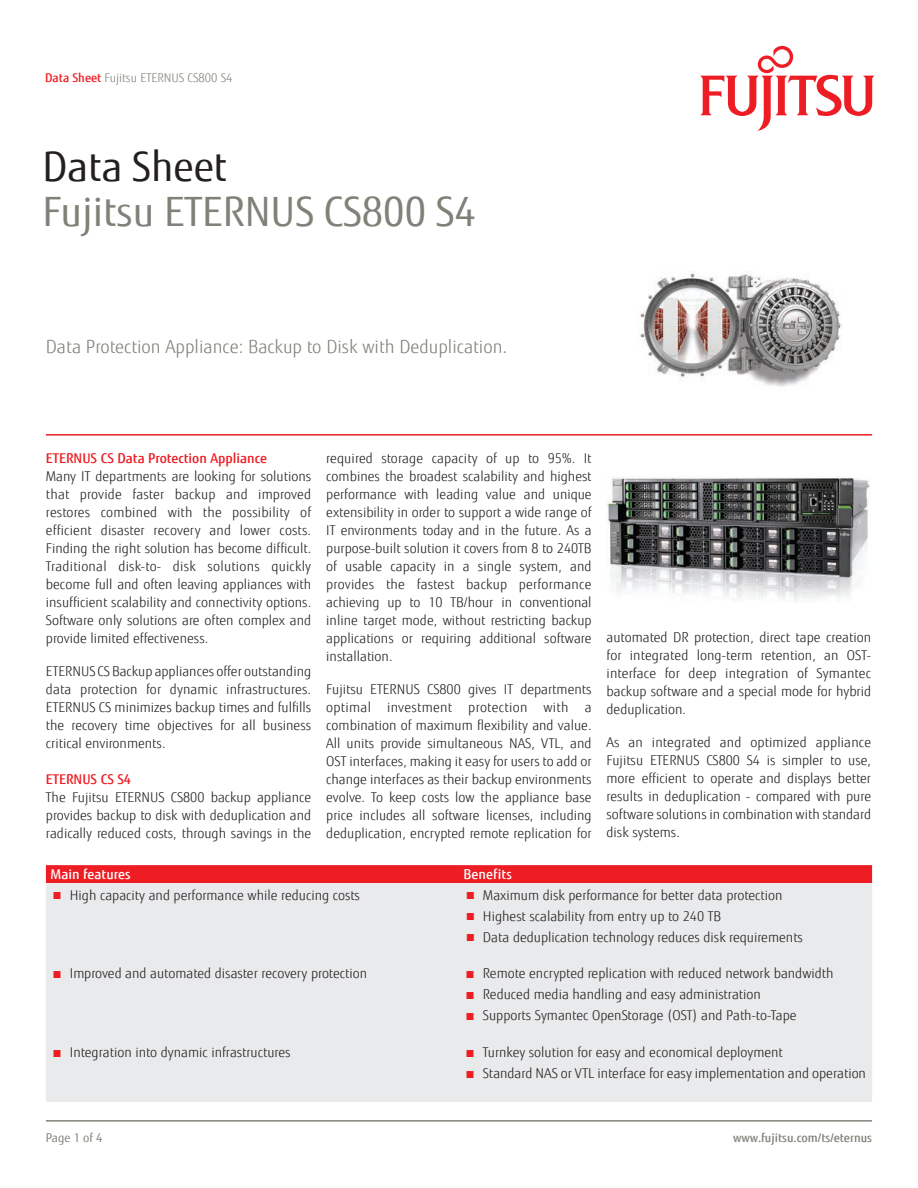
<style>
.page{position:relative;width:918px;height:1188px;background:#fff}
.page>*{position:absolute;margin:0;border:0;box-sizing:border-box;transform-origin:0 0}
.t1{font:40.5px "Fujitsu Sans";color:#818178}
.t2{font:40.5px "Fujitsu Sans";color:#231f20}
.t3{font:300 18px "Fujitsu Sans";color:#818178}
.t4{font:300 13.5px/18px "Fujitsu Sans";color:#231f20;text-align:justify}
.t5{font:500 13.5px "Fujitsu Sans";color:#ee1d23}
.t6{font:500 13.5px "Fujitsu Sans";letter-spacing:.005em;color:#fff}
.t7{font:300 12px "Fujitsu Sans";color:#818178}
.t8{font:500 12px "Fujitsu Sans";color:#818178}
.t9{font:12px "Fujitsu Sans";color:#818178}
.s1{font-weight:500;color:#ee1d23}
.s2{color:#ee1d23}
</style>
<div class="page">
<svg style="left:700px;top:46px;width:175px;height:85px"></svg>
<hr style="left:46px;top:1120px;width:826px;height:2px;background:#818178">
<hr style="left:46px;top:434px;width:826px;height:2px;background:#ee1d23">
<img style="left:607px;top:477px;width:263px;height:124px">
<img style="left:637px;top:273px;width:206px;height:114px">
<div style="left:46px;top:865px;width:826px;height:18px;background:#ee1d23"></div>
<div style="left:46px;top:883px;width:826px;height:219px;background:#e9eaeb"></div>
<p class="t7" style="left:45px;top:70px;width:189px"><span class="s1">Data Sheet</span> Fujitsu ETERNUS CS800 S4</p>
<h1 class="t2" style="left:43px;top:142px;width:186px">Data Sheet</h1>
<h1 class="t1" style="left:43px;top:187px;width:435px">Fujitsu ETERNUS CS800 S4</h1>
<h2 class="t3" style="left:46px;top:336px;width:463px">Data Protection Appliance: Backup to Disk with Deduplication.</h2>
<p class="t4" style="left:326px;top:449px;width:267px">required storage capacity of up to 95%. It combines the broadest scalability and highest performance with leading value and unique extensibility in order to support a wide range of IT environments today and in the future. As a purpose-built solution it covers from 8 to 240TB of usable capacity in a single system, and provides the fastest backup performance achieving up to 10 TB/hour in conventional inline target mode, without restricting backup applications or requiring additional software installation.</p>
<p class="t4" style="left:326px;top:680px;width:267px">Fujitsu ETERNUS CS800 gives IT departments optimal investment protection with a combination of maximum flexibility and value.<br>All units provide simultaneous NAS, VTL, and OST interfaces, making it easy for users to add or change interfaces as their backup environments evolve. To keep costs low the appliance base price includes all software licenses, including deduplication, encrypted remote replication for</p>
<p class="t5" style="left:46px;top:450px;width:223px">ETERNUS CS Data Protection Appliance</p>
<p class="t4" style="left:46px;top:467px;width:267px">Many IT departments are looking for solutions that provide faster backup and improved restores combined with the possibility of efficient disaster recovery and lower costs.<br>Finding the right solution has become difficult.<br>Traditional disk-to- disk solutions quickly become full and often leaving appliances with insufficient scalability and connectivity options.<br>Software only solutions are often complex and provide limited effectiveness.</p>
<p class="t4" style="left:46px;top:662px;width:267px">ETERNUS CS Backup appliances offer outstanding data protection for dynamic infrastructures.<br>ETERNUS CS minimizes backup times and fulfills the recovery time objectives for all business critical environments.</p>
<p class="t5" style="left:46px;top:771px;width:87px">ETERNUS CS S4</p>
<p class="t4" style="left:46px;top:788px;width:267px">The Fujitsu ETERNUS CS800 backup appliance provides backup to disk with deduplication and radically reduced costs, through savings in the</p>
<p class="t6" style="left:50px;top:866px;width:82px">Main features</p>
<p class="t6" style="left:464px;top:866px;width:50px">Benefits</p>
<p class="t4" style="left:52px;top:886px;width:310px"><span class="s2">■</span> High capacity and performance while reducing costs</p>
<p class="t4" style="left:465px;top:886px;width:319px"><span class="s2">■</span> Maximum disk performance for better data protection</p>
<p class="t4" style="left:465px;top:907px;width:258px"><span class="s2">■</span> Highest scalability from entry up to 240 TB</p>
<p class="t4" style="left:465px;top:928px;width:340px"><span class="s2">■</span> Data deduplication technology reduces disk requirements</p>
<p class="t4" style="left:52px;top:965px;width:317px"><span class="s2">■</span> Improved and automated disaster recovery protection</p>
<p class="t4" style="left:465px;top:965px;width:370px"><span class="s2">■</span> Remote encrypted replication with reduced network bandwidth</p>
<p class="t4" style="left:465px;top:986px;width:297px"><span class="s2">■</span> Reduced media handling and easy administration</p>
<p class="t4" style="left:465px;top:1007px;width:333px"><span class="s2">■</span> Supports Symantec OpenStorage (OST) and Path-to-Tape</p>
<p class="t4" style="left:52px;top:1044px;width:240px"><span class="s2">■</span> Integration into dynamic infrastructures</p>
<p class="t4" style="left:465px;top:1044px;width:319px"><span class="s2">■</span> Turnkey solution for easy and economical deployment</p>
<p class="t4" style="left:465px;top:1065px;width:403px"><span class="s2">■</span> Standard NAS or VTL interface for easy implementation and operation</p>
<p class="t4" style="left:607px;top:628px;width:266px">automated DR protection, direct tape creation for integrated long-term retention, an OST&shy;interface for deep integration of Symantec backup software and a special mode for hybrid deduplication.</p>
<p class="t4" style="left:607px;top:733px;width:266px">As an integrated and optimized appliance Fujitsu ETERNUS CS800 S4 is simpler to use, more efficient to operate and displays better results in deduplication - compared with pure software solutions in combination with standard disk systems.</p>
<p class="t9" style="left:46px;top:1131px;width:58px">Page 1 of 4</p>
<p class="t8" style="left:733px;top:1131px;width:141px">www.fujitsu.com/ts/eternus</p>
</div>
